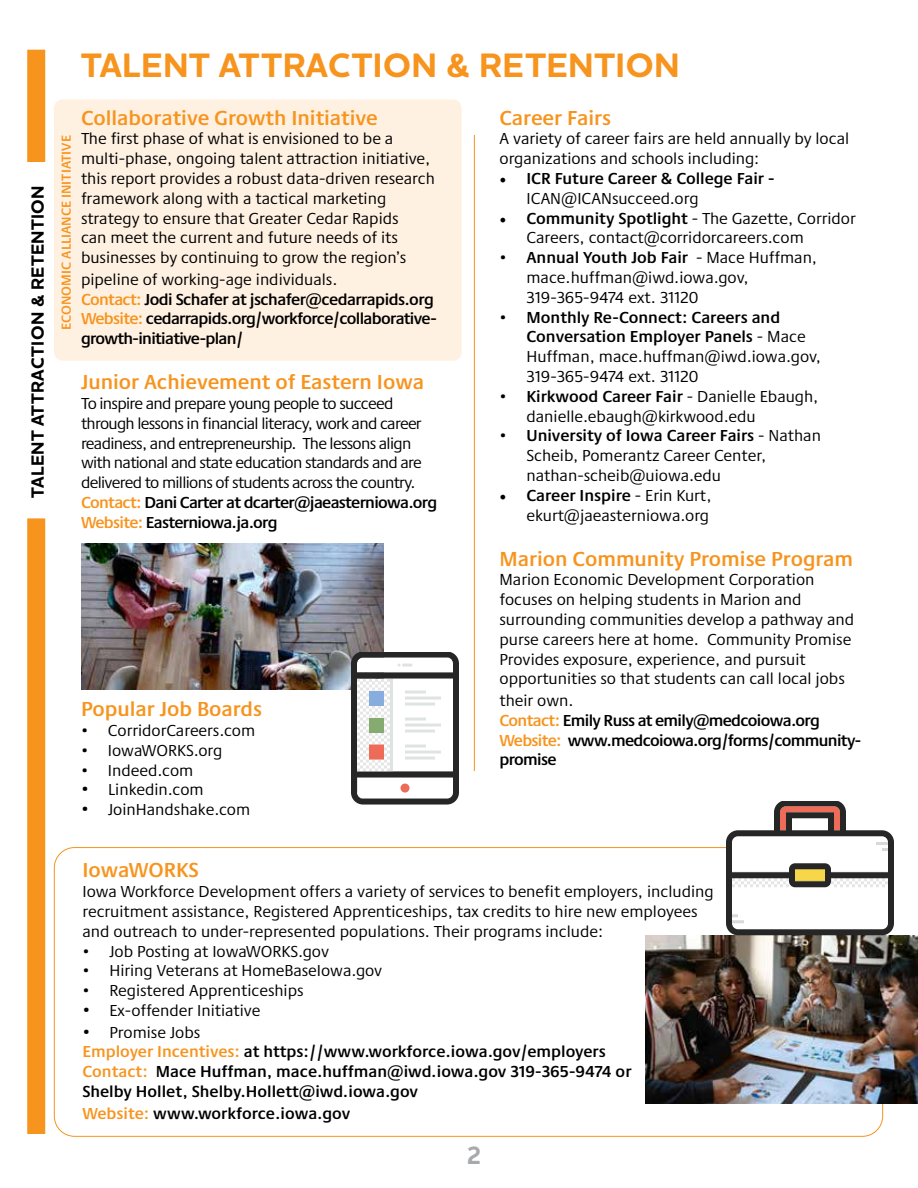
<style>
.page{position:relative;width:918px;height:1188px;background:#fff}
.page>*{position:absolute;margin:0;border:0;box-sizing:border-box;transform-origin:0 0}
.t1{font:700 34.5px "Houschka Pro";letter-spacing:.015em;color:#f7941e}
.t2{font:700 25.5px "Houschka Pro";color:#a7a9ac}
.t3{font:600 21px "Praxis Next";color:#f7941e}
.t4{font:700 18px "Houschka Pro";letter-spacing:.015em;color:#000}
.t5{font:16.5px/19.8px "Praxis Next";color:#000}
.t6{font:16.5px/19.8px "Praxis Next";letter-spacing:-.04em;color:#000}
.t7{font:600 16.5px/19.8px "Praxis Next";color:#000}
.t8{font:600 16.5px/19.8px "Praxis Next";letter-spacing:-.03em;color:#000}
.t9{font:600 13.5px "Praxis Next";color:#f7941e}
.s1{font-weight:400}
.s2{color:#f7941e}
.s3{font-weight:600;color:#f7941e}
.s4{font-weight:600}
.s5{font-family:"Minion Pro";font-weight:400;font-size:18px}
.s6{font-family:"Minion Pro";font-size:18px}
.s7{font-size:18px}
.s8{font-weight:400;font-size:18px}
</style>
<div class="page">
<div style="left:54px;top:99px;width:408px;height:262px;background:#fff1e2;border-radius:9px"></div>
<img style="left:81px;top:544px;width:302px;height:146px">
<div style="left:27px;top:50px;width:18px;height:112px;background:#f7941e"></div>
<div style="left:27px;top:518px;width:18px;height:616px;background:#f7941e"></div>
<svg style="left:351px;top:652px;width:108px;height:153px"></svg>
<hr style="left:474px;top:135px;width:1px;height:636px;background:#f7941e">
<img style="left:646px;top:935px;width:272px;height:169px">
<svg style="left:726px;top:801px;width:168px;height:134px"></svg>
<p class="t4" style="left:26px;top:498px;width:314px;rotate:-90deg">TALENT ATTRACTION &amp; RETENTION</p>
<p class="t9" style="left:56px;top:330px;width:196px;rotate:-90deg">ECONOMIC ALLIANCE INITIATIVE</p>
<h1 class="t1" style="left:81px;top:43px;width:600px">TALENT ATTRACTION &amp; RETENTION</h1>
<p class="t3" style="left:81px;top:101px;width:298px">Collaborative Growth Initiative</p>
<p class="t5" style="left:81px;top:128px;width:355px">The first phase of what is envisioned to be a multi-phase, ongoing talent attraction initiative, this report provides a robust data-driven research framework along with a tactical marketing strategy to ensure that Greater Cedar Rapids<br>can meet the current and future needs of its businesses by continuing to grow the region’s</p>
<p class="t8" style="left:81px;top:269px;width:357px"><span class="s1">pipeline of working-age individuals.<br></span><span class="s2">Contact:</span> Jodi Schafer at jschafer@cedarrapids.org <span class="s2">Website:</span> cedarrapids.org/workforce/collaborative&shy;growth-initiative-plan/</p>
<p class="t3" style="left:81px;top:366px;width:345px">Junior Achievement of Eastern Iowa</p>
<p class="t6" style="left:81px;top:393px;width:358px">To inspire and prepare young people to succeed through lessons in financial literacy, work and career readiness, and entrepreneurship. The lessons align with national and state education standards and are delivered to millions of students across the country.<br><span class="s3">Contact:</span> <span class="s4">Dani Carter at dcarter@jaeasterniowa.org </span><span class="s3">Website:</span> <span class="s4">Easterniowa.ja.org</span></p>
<p class="t3" style="left:500px;top:101px;width:113px">Career Fairs</p>
<p class="t5" style="left:500px;top:128px;width:351px">A variety of career fairs are held annually by local organizations and schools including:</p>
<p class="t7" style="left:526px;top:168px;width:250px;text-indent:-27px"><span class="s5">•</span> ICR Future Career &amp; College Fair -<br><span class="s1">ICAN@ICANsucceed.org</span></p>
<p class="t5" style="left:526px;top:208px;width:331px;text-indent:-27px"><span class="s6">•</span> <span class="s4">Community Spotlight</span> - The Gazette, Corridor<br>Careers, contact@corridorcareers.com</p>
<p class="t5" style="left:526px;top:247px;width:292px;text-indent:-27px">• <span class="s4">Annual Youth Job Fair</span> - Mace Huffman, mace.huffman@iwd.iowa.gov,<br>319-365-9474 ext. 31120</p>
<p class="t5" style="left:526px;top:307px;width:296px;text-indent:-27px">• <span class="s4">Monthly Re-Connect: Careers and Conversation Employer Panels</span> - Mace Huffman, mace.huffman@iwd.iowa.gov, 319-365-9474 ext. 31120</p>
<p class="t5" style="left:526px;top:386px;width:293px;text-indent:-27px">• <span class="s4">Kirkwood Career Fair</span> - Danielle Ebaugh, danielle.ebaugh@kirkwood.edu</p>
<p class="t5" style="left:526px;top:425px;width:296px;text-indent:-27px">• <span class="s4">University of Iowa Career Fairs</span> - Nathan<br>Scheib, Pomerantz Career Center, nathan-scheib@uiowa.edu</p>
<p class="t5" style="left:500px;top:485px;width:214px;text-align:right"><span class="s6">•</span> <span class="s4">Career Inspire</span> - Erin Kurt, ekurt@jaeasterniowa.org</p>
<p class="t3" style="left:500px;top:542px;width:355px">Marion Community Promise Program</p>
<p class="t5" style="left:500px;top:569px;width:356px">Marion Economic Development Corporation focuses on helping students in Marion and surrounding communities develop a pathway and purse careers here at home. Community Promise Provides exposure, experience, and pursuit opportunities so that students can call local jobs</p>
<p class="t8" style="left:500px;top:690px;width:363px"><span class="s1">their own.<br></span><span class="s2">Contact:</span> Emily Russ at emily@medcoiowa.org<br><span class="s2">Website:</span> www.medcoiowa.org/forms/community&shy;promise</p>
<p class="t3" style="left:81px;top:693px;width:182px">Popular Job Boards</p>
<p class="t5" style="left:81px;top:720px;width:176px">• CorridorCareers.com</p>
<p class="t5" style="left:81px;top:740px;width:143px">• IowaWORKS.org</p>
<p class="t5" style="left:81px;top:760px;width:114px">• Indeed.com</p>
<p class="t5" style="left:81px;top:779px;width:124px"><span class="s7">•</span> Linkedin.com</p>
<p class="t5" style="left:81px;top:799px;width:171px"><span class="s7">•</span> JoinHandshake.com</p>
<p class="t3" style="left:82px;top:854px;width:118px">IowaWORKS</p>
<p class="t5" style="left:82px;top:881px;width:633px">Iowa Workforce Development offers a variety of services to benefit employers, including recruitment assistance, Registered Apprenticeships, tax credits to hire new employees and outreach to under-represented populations. Their programs include:</p>
<p class="t5" style="left:82px;top:941px;width:248px">• Job Posting at IowaWORKS.gov</p>
<p class="t5" style="left:82px;top:961px;width:301px">• Hiring Veterans at HomeBaseIowa.gov</p>
<p class="t5" style="left:82px;top:980px;width:223px">• Registered Apprenticeships</p>
<p class="t5" style="left:82px;top:1000px;width:179px"><span class="s7">•</span> Ex-offender Initiative</p>
<p class="t7" style="left:82px;top:1022px;width:551px"><span class="s8">•</span> <span class="s1">Promise Jobs<br></span><span class="s2">Employer Incentives:</span> at https://www.workforce.iowa.gov/employers <span class="s2">Contact:</span> Mace Huffman, mace.huffman@iwd.iowa.gov 319-365-9474 or Shelby Hollet, Shelby.Hollett@iwd.iowa.gov</p>
<p class="t7" style="left:82px;top:1103px;width:269px"><span class="s2">Website:</span> www.workforce.iowa.gov</p>
<h2 class="t2" style="left:466px;top:1139px;width:17px">2</h2>
</div>
